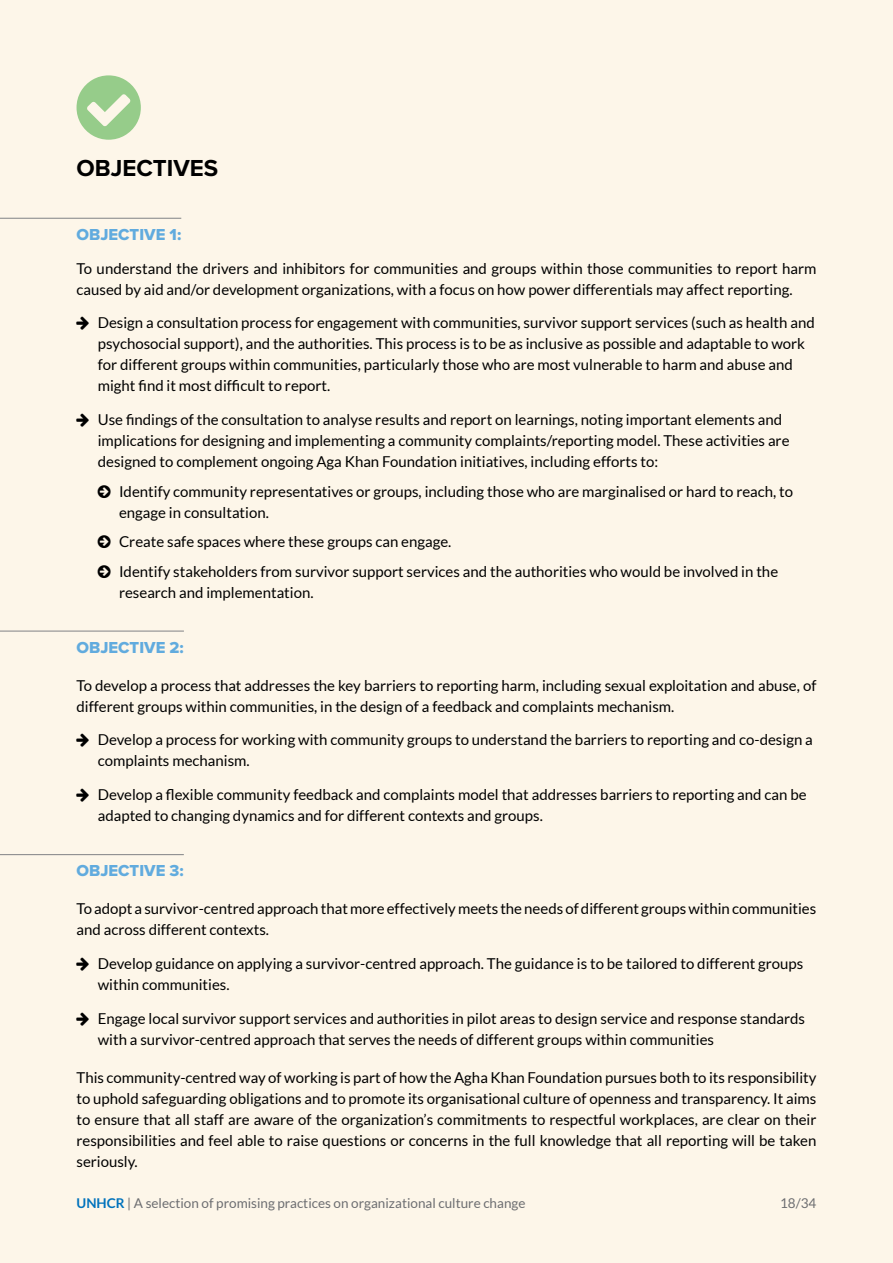
<style>
.page{position:relative;width:893px;height:1263px;background:#fdf6e9}
.page>*{position:absolute;margin:0;border:0;box-sizing:border-box;transform-origin:0 0}
.t1{font:700 24px "Proxima Nova";color:#000}
.t2{font:16.5px "Proxima Nova Extrabld";color:#61abde}
.t3{font:15px/21px "Lato";color:#000}
.t4{font:13.5px "Lato";color:#6d6e71}
.s1{font-weight:700;color:#0072bc}
</style>
<div class="page">
<hr style="left:0;top:218px;width:181px;height:1px;background:#808285">
<hr style="left:0;top:631px;width:184px;height:1px;background:#808285">
<hr style="left:0;top:854px;width:184px;height:1px;background:#808285">
<h1 class="t1" style="left:77px;top:150px;width:143px">OBJECTIVES</h1>
<p class="t2" style="left:77px;top:222px;width:106px">OBJECTIVE 1:</p>
<p class="t3" style="left:77px;top:258px;width:741px">To understand the drivers and inhibitors for communities and groups within those communities to report harm caused by aid and/or development organizations, with a focus on how power differentials may affect reporting.</p>
<p class="t3" style="left:98px;top:312px;width:718px">Design a consultation process for engagement with communities, survivor support services (such as health and psychosocial support), and the authorities. This process is to be as inclusive as possible and adaptable to work for different groups within communities, particularly those who are most vulnerable to harm and abuse and might find it most difficult to report.</p>
<p class="t3" style="left:98px;top:409px;width:693px">Use findings of the consultation to analyse results and report on learnings, noting important elements and implications for designing and implementing a community complaints/reporting model. These activities are designed to complement ongoing Aga Khan Foundation initiatives, including efforts to:</p>
<p class="t3" style="left:119px;top:481px;width:676px">Identify community representatives or groups, including those who are marginalised or hard to reach, to engage in consultation.</p>
<p class="t3" style="left:119px;top:527px;width:661px;line-height:29.5px">Create safe spaces where these groups can engage.<br>Identify stakeholders from survivor support services and the authorities who would be involved in the</p>
<p class="t3" style="left:119px;top:582px;width:196px">research and implementation.</p>
<p class="t2" style="left:77px;top:635px;width:109px">OBJECTIVE 2:</p>
<p class="t3" style="left:77px;top:675px;width:741px">To develop a process that addresses the key barriers to reporting harm, including sexual exploitation and abuse, of different groups within communities, in the design of a feedback and complaints mechanism.</p>
<p class="t3" style="left:98px;top:729px;width:716px">Develop a process for working with community groups to understand the barriers to reporting and co-design a complaints mechanism.</p>
<p class="t3" style="left:98px;top:784px;width:710px">Develop a flexible community feedback and complaints model that addresses barriers to reporting and can be adapted to changing dynamics and for different contexts and groups.</p>
<p class="t2" style="left:77px;top:858px;width:109px">OBJECTIVE 3:</p>
<p class="t3" style="left:77px;top:898px;width:741px">To adopt a survivor-centred approach that more effectively meets the needs of different groups within communities and across different contexts.</p>
<p class="t3" style="left:98px;top:953px;width:707px">Develop guidance on applying a survivor-centred approach. The guidance is to be tailored to different groups within communities.</p>
<p class="t3" style="left:98px;top:1008px;width:709px">Engage local survivor support services and authorities in pilot areas to design service and response standards with a survivor-centred approach that serves the needs of different groups within communities</p>
<p class="t3" style="left:77px;top:1067px;width:741px;text-align:justify">This community-centred way of working is part of how the Agha Khan Foundation pursues both to its responsibility to uphold safeguarding obligations and to promote its organisational culture of openness and transparency. It aims to ensure that all staff are aware of the organization’s commitments to respectful workplaces, are clear on their responsibilities and feel able to raise questions or concerns in the full knowledge that all reporting will be taken seriously.</p>
<p class="t4" style="left:77px;top:1195px;width:450px"><span class="s1">UNHCR</span> | A selection of promising practices on organizational culture change</p>
<p class="t4" style="left:780px;top:1195px;width:38px">18/34</p>
</div>
